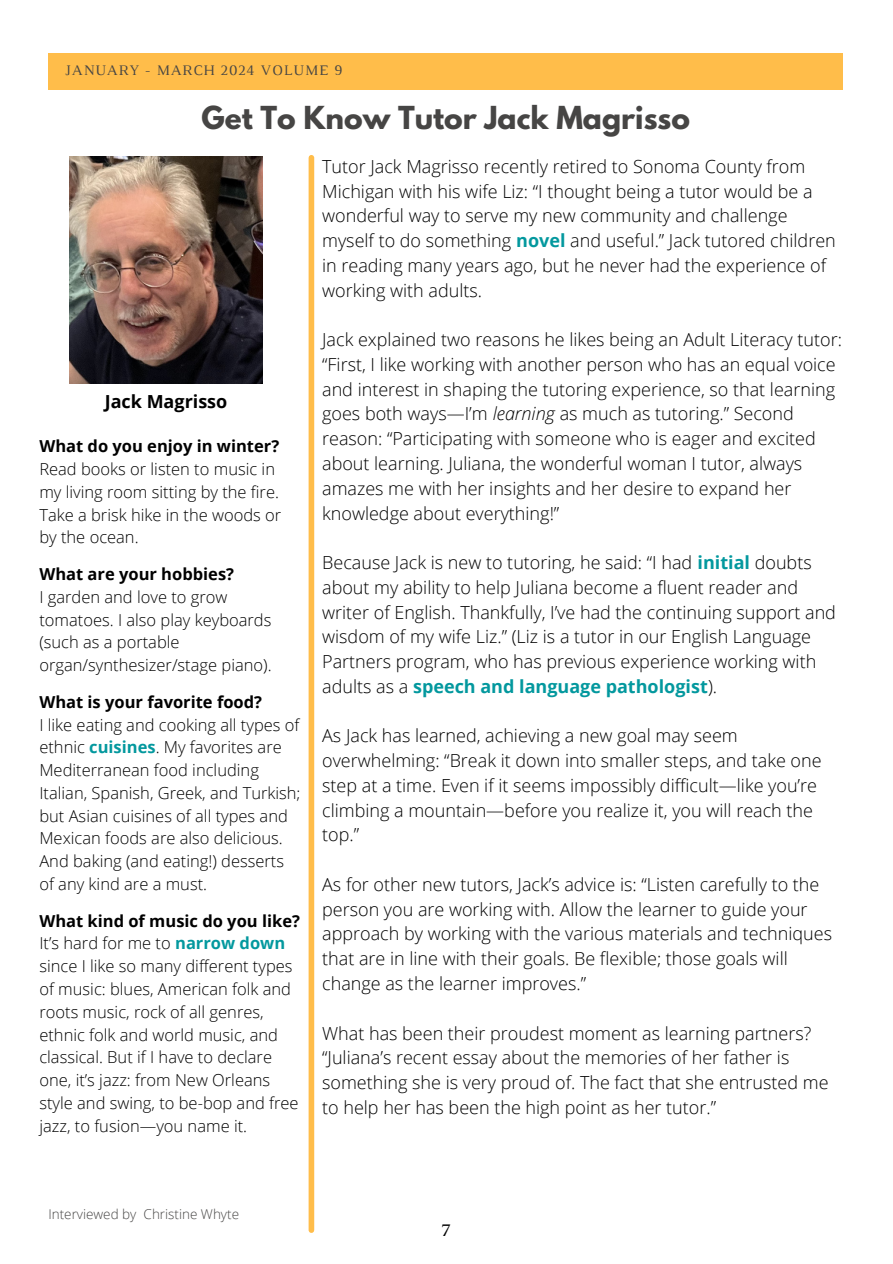
<style>
.page{position:relative;width:893px;height:1264px;background:#fff}
.page>*{position:absolute;margin:0;border:0;box-sizing:border-box;transform-origin:0 0}
.t1{font:700 28.05px "League Spartan";color:#464544}
.t2{font:300 18px/24.8px "Open Sans";color:#000}
.t3{font:700 18px "Open Sans";color:#000}
.t4{font:18px "Luthier";color:#000}
.t5{font:300 16.5px/22.8px "Open Sans";color:#000}
.t6{font:700 16.5px "Open Sans";color:#000}
.t7{font:14.85px "Luthier";letter-spacing:.06em;color:#464544}
.t8{font:300 13.5px "Open Sans";color:#464544}
.s1{font-weight:700;color:#03989e}
.s2{font-style:italic}
</style>
<div class="page">
<div style="left:48px;top:53px;width:795px;height:36px;background:#ffbd4a"></div>
<div style="left:308px;top:158px;width:6px;height:1072px;background:#ffbd4a"></div>
<img style="left:70px;top:156px;width:192px;height:227px">
<p class="t7" style="left:65px;top:65px;width:279px">JANUARY - MARCH 2024 VOLUME 9</p>
<p class="t1" style="left:201px;top:104px;width:490px">Get To Know Tutor Jack Magrisso</p>
<p class="t3" style="left:105px;top:388px;width:124px">Jack Magrisso</p>
<p class="t6" style="left:39px;top:434px;width:241px">What do you enjoy in winter?</p>
<p class="t5" style="left:39px;top:457px;width:243px">Read books or listen to music in my living room sitting by the fire.<br>Take a brisk hike in the woods or by the ocean.</p>
<p class="t6" style="left:39px;top:562px;width:196px">What are your hobbies?</p>
<p class="t5" style="left:39px;top:585px;width:234px">I garden and love to grow tomatoes. I also play keyboards (such as a portable organ/synthesizer/stage piano).</p>
<p class="t6" style="left:39px;top:690px;width:224px">What is your favorite food?</p>
<p class="t5" style="left:39px;top:712px;width:262px">I like eating and cooking all types of ethnic <span class="s1">cuisines</span>. My favorites are Mediterranean food including Italian, Spanish, Greek, and Turkish; but Asian cuisines of all types and Mexican foods are also delicious.<br>And baking (and eating!) desserts of any kind are a must.</p>
<p class="t6" style="left:39px;top:909px;width:262px">What kind of music do you like?</p>
<p class="t5" style="left:39px;top:931px;width:261px">It’s hard for me to <span class="s1">narrow down </span>since I like so many different types of music: blues, American folk and roots music, rock of all genres, ethnic folk and world music, and classical. But if I have to declare one, it’s jazz: from New Orleans style and swing, to be-bop and free jazz, to fusion—you name it.</p>
<p class="t2" style="left:322px;top:153px;width:515px">Tutor Jack Magrisso recently retired to Sonoma County from Michigan with his wife Liz: “I thought being a tutor would be a wonderful way to serve my new community and challenge myself to do something <span class="s1">novel</span> and useful.” Jack tutored children in reading many years ago, but he never had the experience of working with adults.</p>
<p class="t2" style="left:322px;top:327px;width:521px">Jack explained two reasons he likes being an Adult Literacy tutor: “First, I like working with another person who has an equal voice and interest in shaping the tutoring experience, so that learning goes both ways—I’m <span class="s2">learning</span> as much as tutoring.” Second reason: “Participating with someone who is eager and excited about learning. Juliana, the wonderful woman I tutor, always amazes me with her insights and her desire to expand her knowledge about everything!”</p>
<p class="t2" style="left:322px;top:549px;width:515px">Because Jack is new to tutoring, he said: “I had <span class="s1">initial</span> doubts about my ability to help Juliana become a fluent reader and writer of English. Thankfully, I’ve had the continuing support and wisdom of my wife Liz.” (Liz is a tutor in our English Language Partners program, who has previous experience working with adults as a <span class="s1">speech and language pathologist</span>).</p>
<p class="t2" style="left:322px;top:723px;width:501px">As Jack has learned, achieving a new goal may seem overwhelming: “Break it down into smaller steps, and take one step at a time. Even if it seems impossibly difficult—like you’re climbing a mountain—before you realize it, you will reach the top.”</p>
<p class="t2" style="left:322px;top:871px;width:511px">As for other new tutors, Jack’s advice is: “Listen carefully to the person you are working with. Allow the learner to guide your approach by working with the various materials and techniques that are in line with their goals. Be flexible; those goals will change as the learner improves.”</p>
<p class="t2" style="left:322px;top:1020px;width:508px">What has been their proudest moment as learning partners? “Juliana’s recent essay about the memories of her father is something she is very proud of. The fact that she entrusted me to help her has been the high point as her tutor.”</p>
<p class="t8" style="left:48px;top:1204px;width:192px">Interviewed by Christine Whyte</p>
<p class="t4" style="left:441px;top:1223px;width:11px">7</p>
</div>
